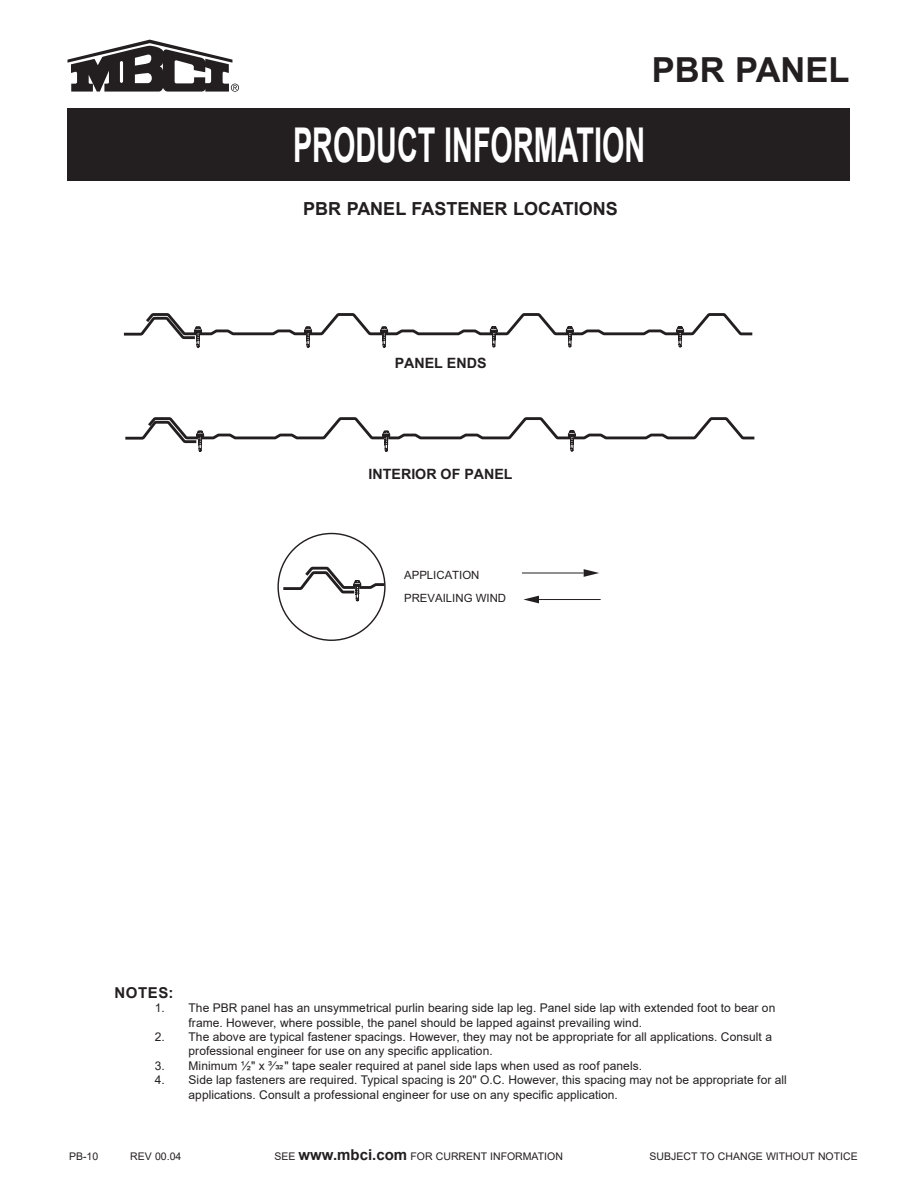
<style>
.page{position:relative;width:918px;height:1188px;background:#fff}
.page>*{position:absolute;margin:0;border:0;box-sizing:border-box;transform-origin:0 0}
.t1{font:700 48px "Arial";color:#fff;scale:.6 1}
.t2{font:700 34.5px "Arial";color:#231f20}
.t3{font:700 18px "Arial";color:#231f20}
.BODY____Heading{font:700 15px "Arial";letter-spacing:.035em;color:#231f20}
.t4{font:700 14.25px "Arial";color:#231f20}
.t5{font:12px/14.4px "Arial";letter-spacing:.005em;color:#231f20}
.t6{font:11.4px/23.7px "Arial";color:#231f20}
.t7{font:10.5px "Arial";color:#231f20}
.s1{font-weight:700;font-size:15px}
</style>
<div class="page">
<div style="left:68px;top:108px;width:782px;height:72px;background:#231f20"></div>
<svg style="left:68px;top:40px;width:171px;height:52px"></svg>
<svg style="left:124px;top:313px;width:629px;height:283px"></svg>
<svg style="left:145px;top:415px;width:609px;height:37px"></svg>
<svg style="left:302px;top:564px;width:85px;height:38px"></svg>
<hr style="left:522px;top:573px;width:62px;height:1px;background:#231f20">
<svg style="left:584px;top:569px;width:15px;height:8px"></svg>
<hr style="left:539px;top:599px;width:62px;height:1px;background:#231f20">
<svg style="left:523px;top:596px;width:16px;height:7px"></svg>
<h2 class="t2" style="left:652px;top:45px;width:199px">PBR PANEL</h2>
<h1 class="t1" style="left:293px;top:111px;width:589px">PRODUCT INFORMATION</h1>
<p class="t3" style="left:303px;top:196px;width:316px">PBR PANEL FASTENER LOCATIONS</p>
<p class="t4" style="left:395px;top:354px;width:93px">PANEL ENDS</p>
<p class="t4" style="left:369px;top:465px;width:146px">INTERIOR OF PANEL</p>
<p class="t6" style="left:404px;top:563px;width:103px">APPLICATION<br>PREVAILING WIND</p>
<p class="BODY____Heading" style="left:115px;top:982px;width:61px">NOTES:</p>
<p class="t5" style="left:189px;top:1001px;width:588px;text-indent:-34px">1. The PBR panel has an unsymmetrical purlin bearing side lap leg. Panel side lap with extended foot to bear on frame. However, where possible, the panel should be lapped against prevailing wind.</p>
<p class="t5" style="left:189px;top:1029px;width:585px;text-indent:-34px">2. The above are typical fastener spacings. However, they may not be appropriate for all applications. Consult a professional engineer for use on any specific application.</p>
<p class="t5" style="left:155px;top:1058px;width:489px">3. Minimum ½" x ³⁄ " tape sealer required at panel side laps when used as roof panels.</p>
<p class="t5" style="left:189px;top:1073px;width:600px;text-indent:-34px">4. Side lap fasteners are required. Typical spacing is 20" O.C. However, this spacing may not be appropriate for all applications. Consult a professional engineer for use on any specific application.</p>
<p class="t7" style="left:69px;top:1149px;width:31px">PB-10</p>
<p class="t7" style="left:130px;top:1149px;width:53px">REV 00.04</p>
<p class="t7" style="left:275px;top:1149px;width:290px">SEE <span class="s1">www.mbci.com</span> FOR CURRENT INFORMATION</p>
<p class="t7" style="left:650px;top:1149px;width:210px">SUBJECT TO CHANGE WITHOUT NOTICE</p>
</div>
